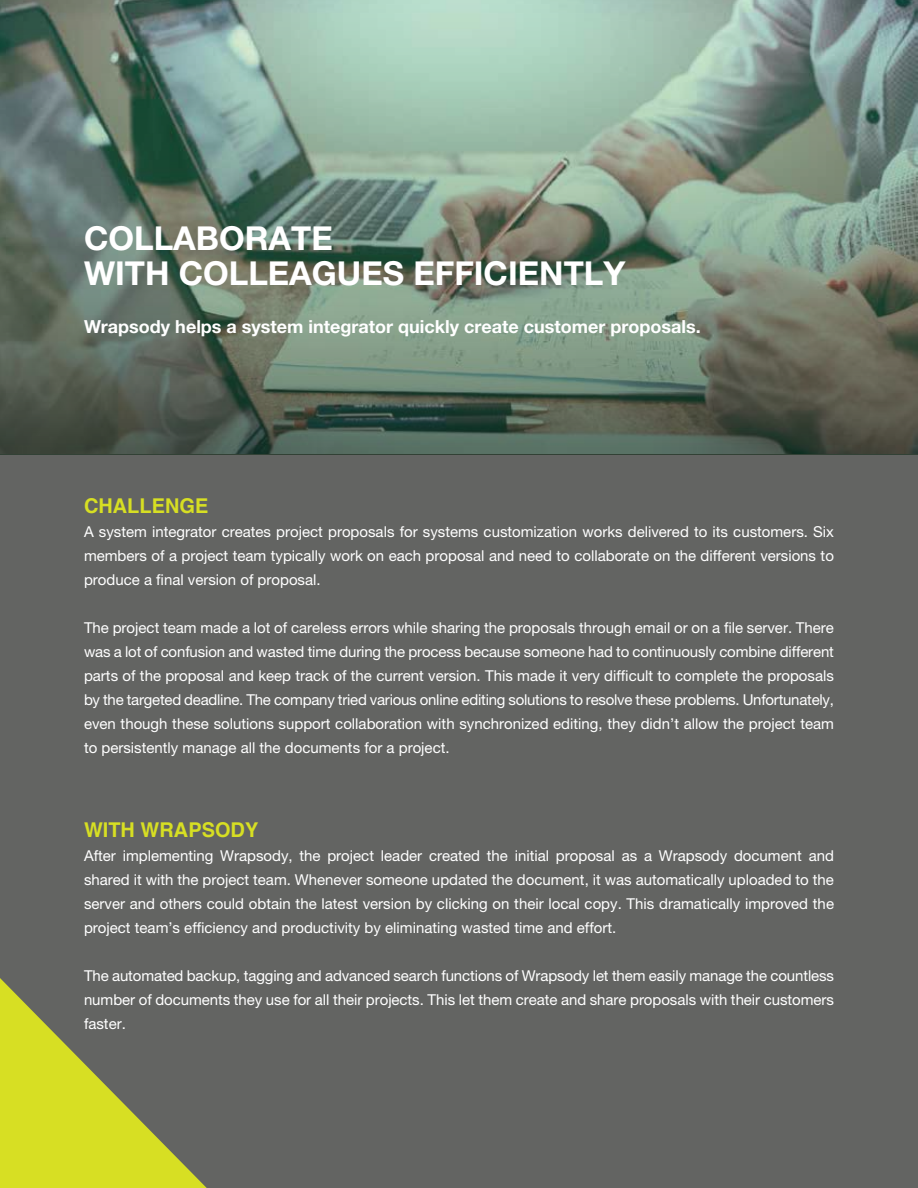
<style>
.page{position:relative;width:918px;height:1188px;background:#fff}
.page>*{position:absolute;margin:0;border:0;box-sizing:border-box;transform-origin:0 0}
.t1{font:700 33px/35.7px "Helvetica Neue LT Pro";color:#fff}
.t2{font:700 20.4px "Helvetica";color:#d7df23}
.t3{font:700 18px "Helvetica Neue LT Pro";color:#fff}
.t4{font:15px/24px "Helvetica Neue LT Pro";color:#fff;text-align:justify}
</style>
<div class="page">
<div style="left:0;top:454px;width:918px;height:734px;background:#636462"></div>
<svg style="left:0;top:0;width:918px;height:454px;background:#74897a"></svg>
<svg style="left:0;top:978px;width:207px;height:210px"></svg>
<h1 class="t1" style="left:84px;top:219px;width:543px">COLLABORATE<br>WITH COLLEAGUES EFFICIENTLY</h1>
<p class="t3" style="left:84px;top:315px;width:618px">Wrapsody helps a system integrator quickly create customer proposals.</p>
<h2 class="t2" style="left:84px;top:493px;width:126px">CHALLENGE</h2>
<p class="t4" style="left:84px;top:520px;width:752px">A system integrator creates project proposals for systems customization works delivered to its customers. Six members of a project team typically work on each proposal and need to collaborate on the different versions to produce a final version of proposal.</p>
<p class="t4" style="left:84px;top:616px;width:752px">The project team made a lot of careless errors while sharing the proposals through email or on a file server. There was a lot of confusion and wasted time during the process because someone had to continuously combine different parts of the proposal and keep track of the current version. This made it very difficult to complete the proposals by the targeted deadline. The company tried various online editing solutions to resolve these problems. Unfortunately, even though these solutions support collaboration with synchronized editing, they didn’t allow the project team to persistently manage all the documents for a project.</p>
<h2 class="t2" style="left:84px;top:817px;width:176px">WITH WRAPSODY</h2>
<p class="t4" style="left:84px;top:843px;width:752px">After implementing Wrapsody, the project leader created the initial proposal as a Wrapsody document and shared it with the project team. Whenever someone updated the document, it was automatically uploaded to the server and others could obtain the latest version by clicking on their local copy. This dramatically improved the project team’s efficiency and productivity by eliminating wasted time and effort.</p>
<p class="t4" style="left:84px;top:963px;width:752px">The automated backup, tagging and advanced search functions of Wrapsody let them easily manage the countless number of documents they use for all their projects. This let them create and share proposals with their customers faster.</p>
</div>
